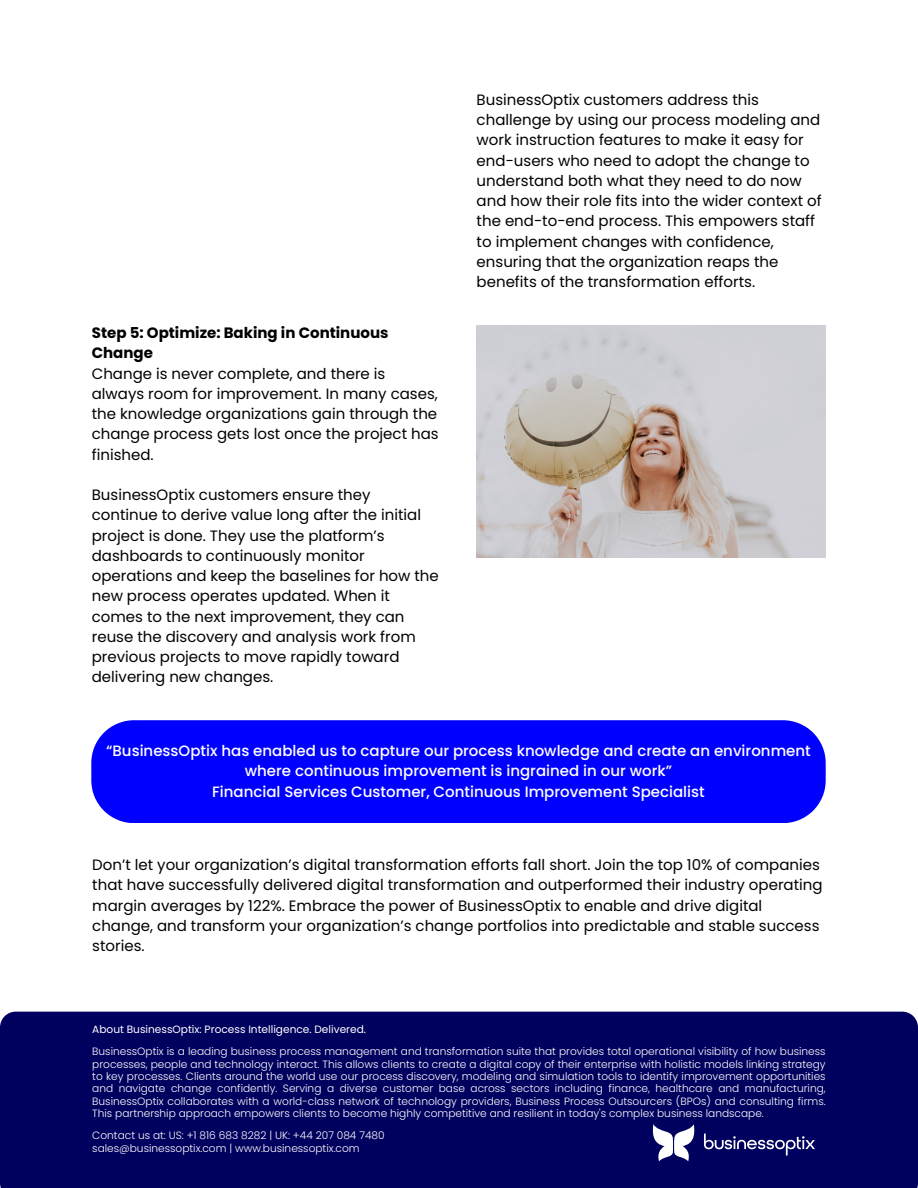
<style>
.page{position:relative;width:918px;height:1188px;background:#fff}
.page>*{position:absolute;margin:0;border:0;box-sizing:border-box;transform-origin:0 0}
.t1{font:15px/20.2px "Poppins";color:#000}
.t2{font:500 15px/20.2px "Poppins";color:#fff;text-align:center}
.t3{font:700 15px/20.2px "Poppins";color:#000}
.t4{font:300 10.65px/12.3px "Poppins";color:#fff;text-align:justify}
.t5{font:10.65px "Poppins";color:#fff}
</style>
<div class="page">
<img style="left:477px;top:325px;width:348px;height:233px">
<div style="left:91px;top:720px;width:735px;height:103px;background:#00f"></div>
<div style="left:0;top:1012px;width:918px;height:176px;background:#00005f"></div>
<svg style="left:650px;top:1124px;width:48px;height:37px"></svg>
<svg style="left:704px;top:1134px;width:111px;height:21px;background:#353580"></svg>
<p class="t3" style="left:92px;top:323px;width:298px">Step 5: Optimize: Baking in Continuous<br>Change</p>
<p class="t1" style="left:92px;top:363px;width:348px">Change is never complete, and there is always room for improvement. In many cases, the knowledge organizations gain through the change process gets lost once the project has finished.</p>
<p class="t1" style="left:92px;top:485px;width:349px">BusinessOptix customers ensure they continue to derive value long after the initial project is done. They use the platform’s dashboards to continuously monitor operations and keep the baselines for how the new process operates updated. When it comes to the next improvement, they can reuse the discovery and analysis work from previous projects to move rapidly toward delivering new changes.</p>
<p class="t1" style="left:477px;top:90px;width:347px">BusinessOptix customers address this challenge by using our process modeling and work instruction features to make it easy for end-users who need to adopt the change to understand both what they need to do now and how their role fits into the wider context of the end-to-end process. This empowers staff to implement changes with confidence, ensuring that the organization reaps the benefits of the transformation efforts.</p>
<p class="t2" style="left:106px;top:741px;width:706px">“BusinessOptix has enabled us to capture our process knowledge and create an environment where continuous improvement is ingrained in our work”</p>
<p class="t2" style="left:212px;top:781px;width:494px">Financial Services Customer, Continuous Improvement Specialist</p>
<p class="t1" style="left:92px;top:855px;width:732px">Don’t let your organization’s digital transformation efforts fall short. Join the top 10% of companies that have successfully delivered digital transformation and outperformed their industry operating margin averages by 122%. Embrace the power of BusinessOptix to enable and drive digital change, and transform your organization’s change portfolios into predictable and stable success stories.</p>
<p class="t5" style="left:92px;top:1022px;width:275px">About BusinessOptix: Process Intelligence. Delivered.</p>
<p class="t4" style="left:92px;top:1045px;width:735px">BusinessOptix is a leading business process management and transformation suite that provides total operational visibility of how business processes, people and technology interact. This allows clients to create a digital copy of their enterprise with holistic models linking strategy to key processes. Clients around the world use our process discovery, modeling and simulation tools to identify improvement opportunities and navigate change confidently. Serving a diverse customer base across sectors including finance, healthcare and manufacturing, BusinessOptix collaborates with a world-class network of technology providers, Business Process Outsourcers (BPOs) and consulting firms.<br>This partnership approach empowers clients to become highly competitive and resilient in today's complex business landscape.</p>
<p class="t4" style="left:92px;top:1130px;width:294px">Contact us at: US: +1 816 683 8282 | UK: +44 207 084 7480</p>
<p class="t4" style="left:92px;top:1142px;width:269px">sales@businessoptix.com | www.businessoptix.com</p>
</div>
